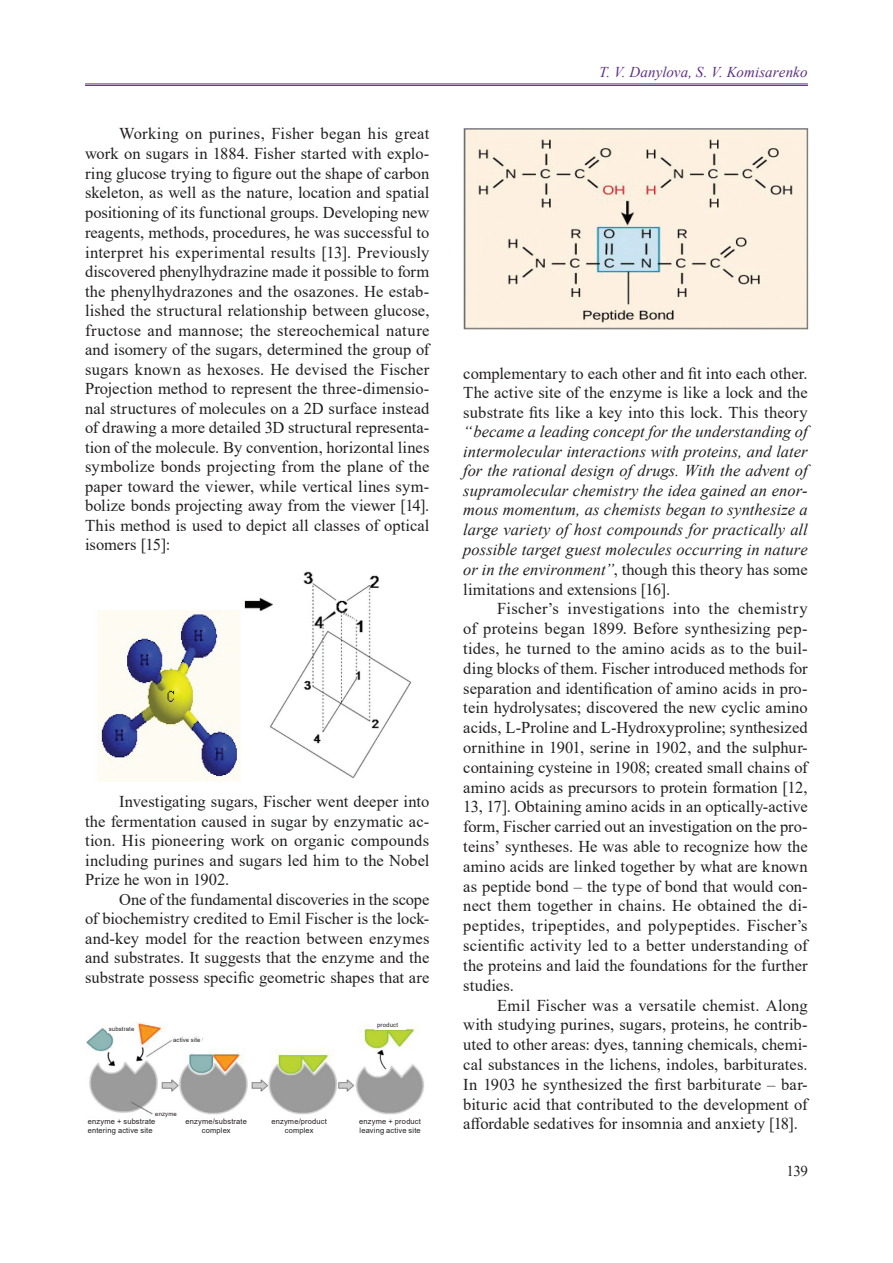
<style>
.page{position:relative;width:893px;height:1263px;background:#fff}
.page>*{position:absolute;margin:0;border:0;box-sizing:border-box;transform-origin:0 0}
.t1{font:16.5px/19.8px "Times New Roman";letter-spacing:.005em;color:#231f20;text-align:justify}
.t2{font:italic 16.5px/19.6px "Times New Roman";letter-spacing:.005em;color:#231f20;text-align:justify}
.t3{font:italic 15px "Times New Roman";letter-spacing:.01em;color:#5d2e86}
.t4{font:15px "Times New Roman";color:#231f20}
.t5{font:7.5px/9px "Arial";letter-spacing:.02em;color:#231f20}
.t6{font:6px "Arial";letter-spacing:.02em;color:#231f20}
.s1{font-style:normal}
</style>
<div class="page">
<hr style="left:85px;top:84px;width:723px;height:1px;background:#5d2e86">
<hr style="left:85px;top:85px;width:723px;height:1px;background:#5d2e86">
<img style="left:97px;top:571px;width:315px;height:211px">
<img style="left:86px;top:1022px;width:338px;height:93px">
<div style="left:107px;top:1023px;width:29px;height:10px;background:#fff"></div>
<div style="left:173px;top:1037px;width:29px;height:9px;background:#fff"></div>
<div style="left:155px;top:1111px;width:29px;height:9px;background:#fff"></div>
<div style="left:374px;top:1022px;width:32px;height:8px;background:#fff"></div>
<img style="left:463px;top:128px;width:345px;height:202px">
<p class="t1" style="left:85px;top:123px;width:346px;text-indent:34px">Working on purines, Fisher began his great work on sugars in 1884. Fisher started with explo&shy;ring glucose trying to figure out the shape of carbon skeleton, as well as the nature, location and spatial positioning of its functional groups. Developing new reagents, methods, procedures, he was successful to interpret his experimental results [13]. Previously discovered phenylhydrazine made it possible to form the phenylhydrazones and the osazones. He estab&shy;lished the structural relationship between glucose, fructose and mannose; the stereochemical nature and isomery of the sugars, determined the group of sugars known as hexoses. He devised the Fischer Projection method to represent the three-dimensio&shy;nal structures of molecules on a 2D surface instead of drawing a more detailed 3D structural representa&shy;tion of the molecule. By convention, horizontal lines symbolize bonds projecting from the plane of the paper toward the viewer, while vertical lines sym&shy;bolize bonds projecting away from the viewer [14].<br>This method is used to depict all classes of optical isomers [15]:</p>
<p class="t1" style="left:85px;top:791px;width:346px;text-indent:34px">Investigating sugars, Fischer went deeper into the fermentation caused in sugar by enzymatic ac&shy;tion. His pioneering work on organic compounds including purines and sugars led him to the Nobel Prize he won in 1902.</p>
<p class="t1" style="left:85px;top:889px;width:346px;text-indent:34px">One of the fundamental discoveries in the scope of biochemistry credited to Emil Fischer is the lock&shy;and-key model for the reaction between enzymes and substrates. It suggests that the enzyme and the substrate possess specific geometric shapes that are</p>
<p class="t6" style="left:109px;top:1024px;width:27px">substrate</p>
<p class="t6" style="left:173px;top:1035px;width:29px">active site</p>
<p class="t6" style="left:377px;top:1020px;width:22px">product</p>
<p class="t6" style="left:155px;top:1110px;width:23px">enzyme</p>
<p class="t5" style="left:88px;top:1117px;width:69px">enzyme + substrate entering active site</p>
<p class="t5" style="left:186px;top:1117px;width:63px;text-align:center">enzyme/substrate complex</p>
<p class="t5" style="left:271px;top:1117px;width:57px;text-align:center">enzyme/product complex</p>
<p class="t5" style="left:359px;top:1117px;width:63px">enzyme + product leaving active site</p>
<p class="t3" style="left:599px;top:62px;width:210px">T. V. Danylova, S. V. Komisarenko</p>
<p class="t1" style="left:463px;top:363px;width:346px">complementary to each other and fit into each other.<br>The active site of the enzyme is like a lock and the substrate fits like a key into this lock. This theory</p>
<p class="t2" style="left:463px;top:421px;width:346px">“became a leading concept for the understanding of intermolecular interactions with proteins, and later for the rational design of drugs. With the advent of supramolecular chemistry the idea gained an enor&shy;mous momentum, as chemists began to synthesize a large variety of host compounds for practically all possible target guest molecules occurring in nature or in the environment”<span class="s1">, though this theory has some limitations and extensions [16].</span></p>
<p class="t1" style="left:463px;top:598px;width:346px;text-indent:34px">Fischer’s investigations into the chemistry of proteins began 1899. Before synthesizing pep&shy;tides, he turned to the amino acids as to the buil&shy;ding blocks of them. Fischer introduced methods for separation and identification of amino acids in pro&shy;tein hydrolysates; discovered the new cyclic amino acids, L-Proline and L-Hydroxyproline; synthesized ornithine in 1901, serine in 1902, and the sulphur&shy;containing cysteine in 1908; created small chains of amino acids as precursors to protein formation [12, 13, 17]. Obtaining amino acids in an optically-active form, Fischer carried out an investigation on the pro&shy;teins’ syntheses. He was able to recognize how the amino acids are linked together by what are known as peptide bond – the type of bond that would con&shy;nect them together in chains. He obtained the di&shy;peptides, tripeptides, and polypeptides. Fischer’s scientific activity led to a better understanding of the proteins and laid the foundations for the further studies.</p>
<p class="t1" style="left:463px;top:994px;width:346px;text-indent:34px">Emil Fischer was a versatile chemist. Along with studying purines, sugars, proteins, he contrib&shy;uted to other areas: dyes, tanning chemicals, chemi&shy;cal substances in the lichens, indoles, barbiturates.<br>In 1903 he synthesized the first barbiturate – bar&shy;bituric acid that contributed to the development of affordable sedatives for insomnia and anxiety [18].</p>
<p class="t4" style="left:786px;top:1160px;width:23px">139</p>
</div>
